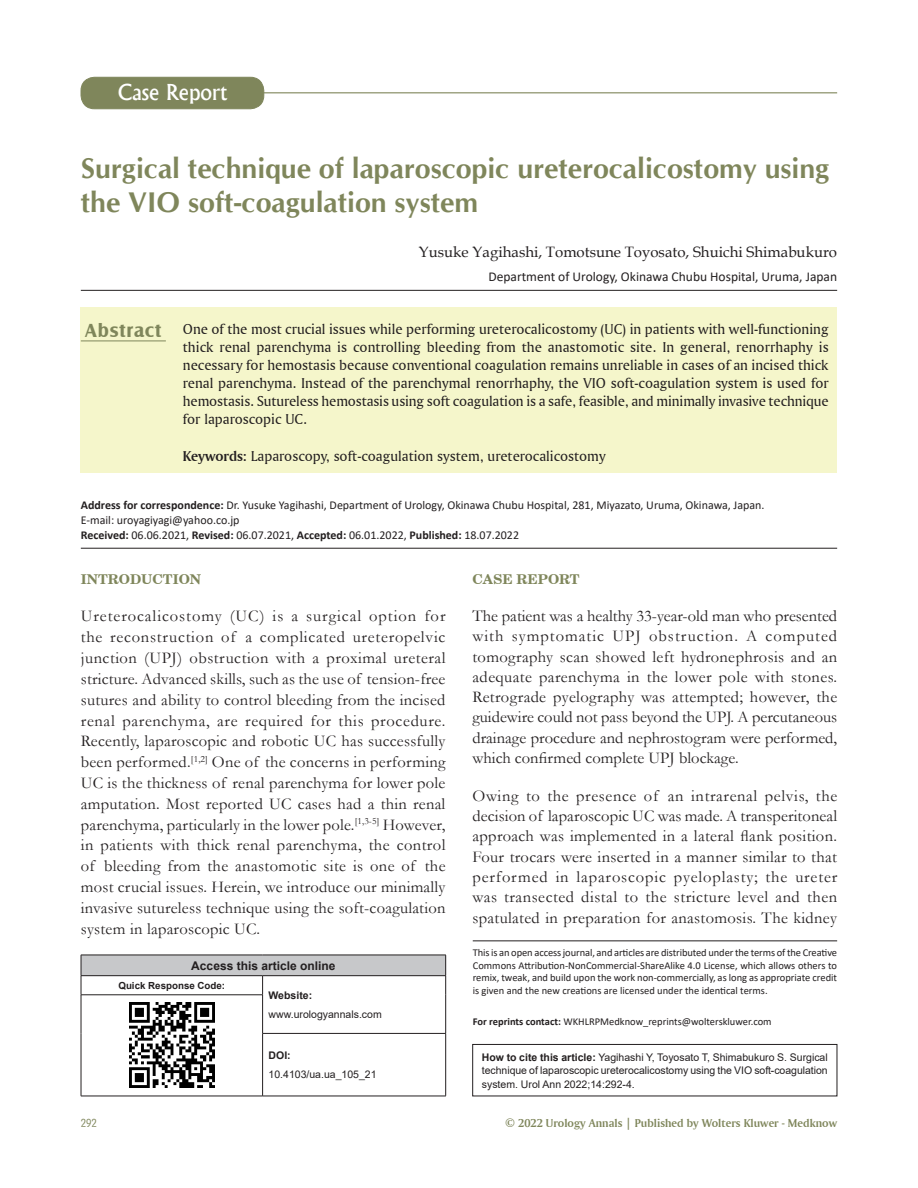
<style>
.page{position:relative;width:918px;height:1188px;background:#fff}
.page>*{position:absolute;margin:0;border:0;box-sizing:border-box;transform-origin:0 0}
.AT{font:700 28.5px/34.2px "CG Omega";color:#7f865b}
.AH{font:500 21px "Albertus";color:#fff}
.ABSH{font:700 19.5px "Castle T";letter-spacing:.04em;color:#7f865b}
.TX{font:16.5px/20.9px "Garamond";letter-spacing:.015em;color:#231f20;text-align:justify}
.ABS{font:15px/18px "Amerigo BT Roman A";letter-spacing:-.005em;color:#231f20;text-align:justify}
.KWD{font:15px "Amerigo BT Roman A";color:#231f20}
.AU{font:15px "Book Antiqua";color:#231f20}
.AFF{font:13.5px "Calibri";color:#231f20}
.t1{font:700 13.5px "Century Schoolbook BT";color:#7f865b}
.ADD{font:12px/14.4px "Calibri";color:#231f20}
.HIS{font:12px "Calibri";color:#231f20}
.t2{font:12px "Amerigo BT Bold A";color:#7f865b}
.AAO{font:700 12px "Arial";color:#231f20}
.t3{font:12px "Bell Centennial BT Address";color:#7f865b}
.Reprint{font:10.5px/12.6px "Calibri";color:#231f20;text-align:justify}
.HTC{font:10.5px/13.5px "Arial";letter-spacing:-.005em;color:#231f20;text-align:justify}
.Reprint-2{font:10.5px "Calibri";color:#211d1e}
.WEB{font:10.5px "Arial";color:#231f20}
.WEB-2{font:700 10.5px "Arial";color:#231f20}
.QRC{font:700 9.75px "Arial";color:#231f20}
.s1{font-family:"Amerigo BT Bold A"}
.s2{font-weight:700}
.s3{font-weight:700;color:#231f20}
</style>
<div class="page">
<div style="left:81px;top:77px;width:183px;height:32px;background:#7f865b;border-radius:14px"></div>
<div style="left:81px;top:77px;width:183px;height:32px;border:1px solid #7f865b;border-radius:14px"></div>
<hr style="left:261px;top:92px;width:576px;height:1px;background:#7f865b">
<hr style="left:81px;top:290px;width:756px;height:1px;background:#231f20">
<div style="left:81px;top:307px;width:756px;height:166px;background:#f5f6cb"></div>
<hr style="left:81px;top:341px;width:85px;height:1px;background:#7f865b">
<div style="left:81px;top:955px;width:365px;height:21px;background:#c7c8ca"></div>
<hr style="left:81px;top:955px;width:182px;height:1px;background:#231f20">
<hr style="left:263px;top:955px;width:183px;height:1px;background:#231f20">
<hr style="left:81px;top:975px;width:182px;height:1px;background:#231f20">
<svg style="left:81px;top:955px;width:1px;height:40px"></svg>
<hr style="left:263px;top:975px;width:183px;height:1px;background:#231f20">
<svg style="left:445px;top:955px;width:1px;height:40px"></svg>
<hr style="left:445px;top:995px;width:1px;height:38px;background:#231f20">
<hr style="left:81px;top:995px;width:182px;height:1px;background:#231f20">
<hr style="left:81px;top:995px;width:1px;height:38px;background:#231f20">
<hr style="left:81px;top:1033px;width:1px;height:63px;background:#231f20">
<hr style="left:81px;top:1096px;width:182px;height:1px;background:#231f20">
<hr style="left:262px;top:1033px;width:184px;height:1px;background:#231f20">
<hr style="left:445px;top:1034px;width:1px;height:62px;background:#231f20">
<hr style="left:263px;top:1096px;width:183px;height:1px;background:#231f20">
<svg style="left:262px;top:976px;width:1px;height:19px"></svg>
<hr style="left:262px;top:995px;width:1px;height:38px;background:#231f20">
<hr style="left:262px;top:1034px;width:1px;height:62px;background:#231f20">
<img style="left:129px;top:1003px;width:85px;height:85px">
<hr style="left:473px;top:940px;width:364px;height:1px;background:#231f20">
<hr style="left:81px;top:548px;width:756px;height:1px;background:#231f20">
<div style="left:472px;top:1044px;width:365px;height:52px;border:1px solid #231f20"></div>
<p class="AH" style="left:118px;top:80px;width:111px">Case Report</p>
<p class="AT" style="left:81px;top:151px;width:750px">Surgical technique of laparoscopic ureterocalicostomy using the VIO soft‑coagulation system</p>
<p class="AU" style="left:419px;top:241px;width:420px">Yusuke Yagihashi, Tomotsune Toyosato, Shuichi Shimabukuro</p>
<p class="AFF" style="left:488px;top:268px;width:350px">Department of Urology, Okinawa Chubu Hospital, Uruma, Japan</p>
<p class="ABSH" style="left:85px;top:319px;width:78px">Abstract</p>
<p class="ABS" style="left:183px;top:320px;width:648px">One of the most crucial issues while performing ureterocalicostomy (UC) in patients with well‑functioning thick renal parenchyma is controlling bleeding from the anastomotic site. In general, renorrhaphy is necessary for hemostasis because conventional coagulation remains unreliable in cases of an incised thick renal parenchyma. Instead of the parenchymal renorrhaphy, the VIO soft‑coagulation system is used for hemostasis. Sutureless hemostasis using soft coagulation is a safe, feasible, and minimally invasive technique for laparoscopic UC.</p>
<p class="KWD" style="left:183px;top:447px;width:424px"><span class="s1">Keywords:</span> Laparoscopy, soft‑coagulation system, ureterocalicostomy</p>
<p class="ADD" style="left:81px;top:498px;width:685px"><span class="s2">Address for correspondence:</span> Dr. Yusuke Yagihashi, Department of Urology, Okinawa Chubu Hospital, 281, Miyazato, Uruma, Okinawa, Japan.<br>E‑mail: uroyagiyagi@yahoo.co.jp</p>
<p class="HIS" style="left:81px;top:527px;width:440px"><span class="s2">Received:</span> 06.06.2021, <span class="s2">Revised:</span> 06.07.2021, <span class="s2">Accepted:</span> 06.01.2022, <span class="s2">Published:</span> 18.07.2022</p>
<h1 class="t1" style="left:81px;top:570px;width:122px">INTRODUCTION</h1>
<p class="TX" style="left:81px;top:605px;width:366px">Ureterocalicostomy (UC) is a surgical option for the reconstruction of a complicated ureteropelvic junction (UPJ) obstruction with a proximal ureteral stricture. Advanced skills, such as the use of tension‑free sutures and ability to control bleeding from the incised renal parenchyma, are required for this procedure.<br>Recently, laparoscopic and robotic UC has successfully been performed.<sup>[1,2]</sup> One of the concerns in performing UC is the thickness of renal parenchyma for lower pole amputation. Most reported UC cases had a thin renal parenchyma, particularly in the lower pole.<sup>[1,3‑5]</sup> However, in patients with thick renal parenchyma, the control of bleeding from the anastomotic site is one of the most crucial issues. Herein, we introduce our minimally invasive sutureless technique using the soft‑coagulation system in laparoscopic UC.</p>
<p class="AAO" style="left:191px;top:957px;width:146px">Access this article online</p>
<p class="QRC" style="left:118px;top:978px;width:108px">Quick Response Code:</p>
<p class="WEB-2" style="left:269px;top:988px;width:45px">Website:</p>
<p class="WEB" style="left:269px;top:1007px;width:115px">www.urologyannals.com</p>
<p class="WEB-2" style="left:269px;top:1048px;width:24px">DOI:</p>
<p class="WEB" style="left:269px;top:1067px;width:110px">10.4103/ua.ua_105_21</p>
<h1 class="t1" style="left:472px;top:570px;width:108px">CASE REPORT</h1>
<p class="TX" style="left:472px;top:605px;width:366px;line-height:20.2px">The patient was a healthy 33‑year‑old man who presented with symptomatic UPJ obstruction. A computed tomography scan showed left hydronephrosis and an adequate parenchyma in the lower pole with stones.<br>Retrograde pyelography was attempted; however, the guidewire could not pass beyond the UPJ. A percutaneous drainage procedure and nephrostogram were performed, which confirmed complete UPJ blockage.</p>
<p class="TX" style="left:472px;top:785px;width:366px;line-height:20.2px">Owing to the presence of an intrarenal pelvis, the decision of laparoscopic UC was made. A transperitoneal approach was implemented in a lateral flank position.<br>Four trocars were inserted in a manner similar to that performed in laparoscopic pyeloplasty; the ureter was transected distal to the stricture level and then spatulated in preparation for anastomosis. The kidney</p>
<p class="Reprint" style="left:473px;top:946px;width:366px">This is an open access journal, and articles are distributed under the terms of the Creative Commons Attribution‑NonCommercial‑ShareAlike 4.0 License, which allows others to remix, tweak, and build upon the work non‑commercially, as long as appropriate credit is given and the new creations are licensed under the identical terms.</p>
<p class="Reprint-2" style="left:473px;top:1014px;width:300px"><span class="s3">For reprints contact:</span> WKHLRPMedknow_reprints@wolterskluwer.com</p>
<p class="HTC" style="left:482px;top:1050px;width:347px"><span class="s2">How to cite this article:</span> Yagihashi Y, Toyosato T, Shimabukuro S. Surgical technique of laparoscopic ureterocalicostomy using the VIO soft‑coagulation system. Urol Ann 2022;14:292-4.</p>
<p class="t3" style="left:81px;top:1116px;width:17px">292</p>
<p class="t2" style="left:505px;top:1116px;width:333px">© 2022 Urology Annals | Published by Wolters Kluwer - Medknow</p>
</div>
